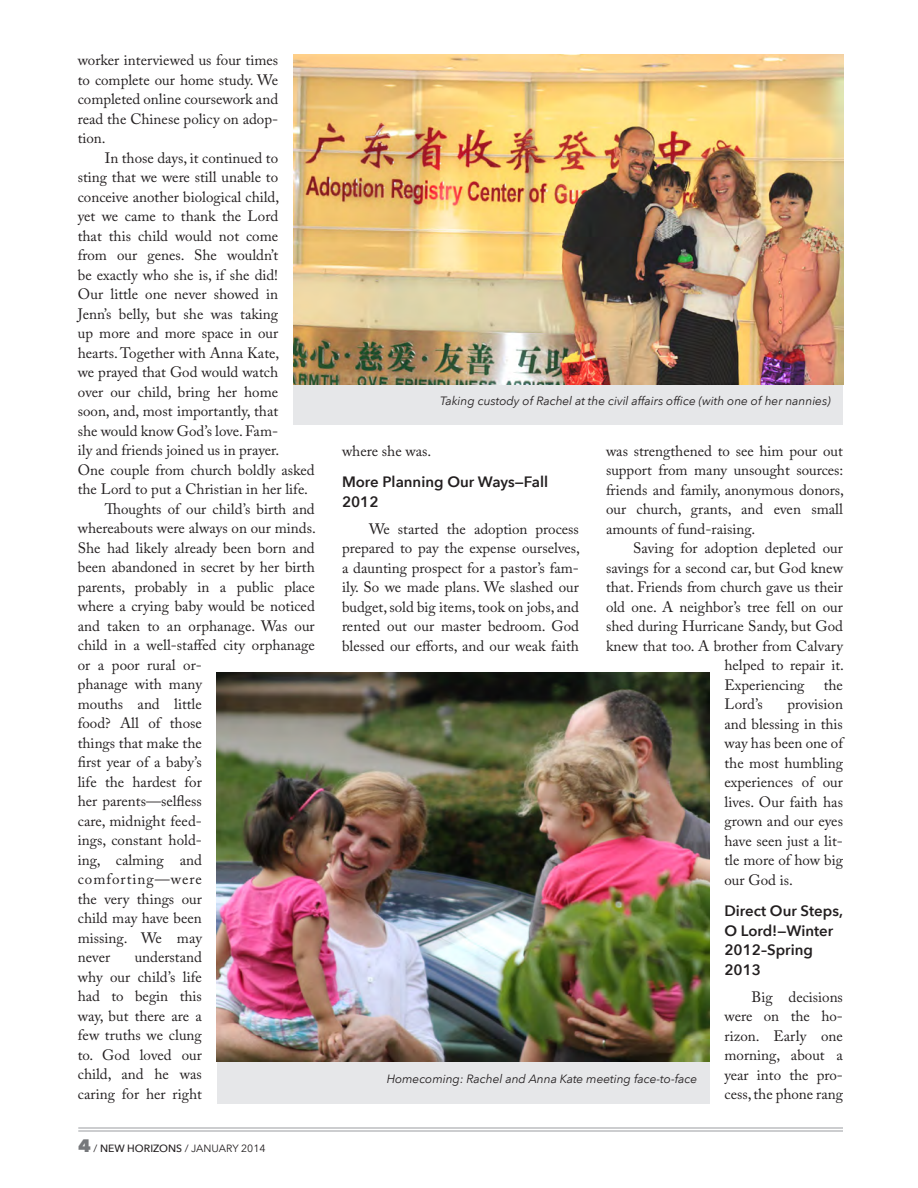
<style>
.page{position:relative;width:918px;height:1188px;background:#fff}
.page>*{position:absolute;margin:0;border:0;box-sizing:border-box;transform-origin:0 0}
.Main_text{font:15px/19.5px "Adobe Caslon Pro";color:#231f20;text-align:justify}
.Main_heading{font:600 15px/19.5px "Avenir Next";color:#231f20}
.Photo_Caption{font:italic 12px "Avenir Next";letter-spacing:-.005em;color:#231f20}
.t1{font:10.5px "Avenir Next";color:#231f20}
.s1{font-weight:800;font-size:18px;color:#76787b}
.s2{font-weight:500}
</style>
<div class="page">
<hr style="left:78px;top:1127px;width:765px;height:2px;background:#bcbdc0">
<hr style="left:78px;top:1130px;width:765px;height:2px;background:#bcbdc0">
<div style="left:293px;top:54px;width:550px;height:371px;background:#e6e7e9"></div>
<img style="left:294px;top:54px;width:549px;height:330px">
<div style="left:217px;top:672px;width:493px;height:431px;background:#e6e7e9"></div>
<img style="left:217px;top:672px;width:493px;height:390px">
<p class="Main_text" style="left:78px;top:50px;width:202px">worker interviewed us four times to complete our home study. We completed online coursework and read the Chinese policy on adop&shy;tion.</p>
<p class="Main_text" style="left:78px;top:148px;width:239px;text-align:left;text-indent:27px">In those days, it continued to<br>sting that we were still unable to conceive another biological child,<br>yet we came to thank the Lord<br>that this child would not come<br>from our genes. She wouldn’t<br>be exactly who she is, if she did!<br>Our little one never showed in<br>Jenn’s belly, but she was taking<br>up more and more space in our hearts. Together with Anna Kate,<br>we prayed that God would watch<br>over our child, bring her home<br>soon, and, most importantly, that<br>she would know God’s love. Fam-<br>ily and friends joined us in prayer.<br>One couple from church boldly asked the Lord to put a Christian in her life.</p>
<p class="Main_text" style="left:78px;top:499px;width:240px;text-align:left;text-indent:27px">Thoughts of our child’s birth and whereabouts were always on our minds.<br>She had likely already been born and been abandoned in secret by her birth parents, probably in a public place where a crying baby would be noticed and taken to an orphanage. Was our child in a well-staffed city orphanage or a poor rural or-<br>phanage with many<br>mouths and little<br>food? All of those<br>things that make the<br>first year of a baby’s<br>life the hardest for<br>her parents—selfless<br>care, midnight feed-<br>ings, constant hold-<br>ing, calming and comforting—were<br>the very things our<br>child may have been<br>missing. We may<br>never</p>
<p class="Main_text" style="left:78px;top:947px;width:126px;text-indent:57px">understand why our child’s life had to begin this way, but there are a few truths we clung to. God loved our child, and he was caring for her right</p>
<p class="t1" style="left:78px;top:1142px;width:189px"><span class="s1">4</span> / <span class="s2">NEW HORIZONS</span> / JANUARY 2014</p>
<p class="Photo_Caption" style="left:440px;top:393px;width:392px">Taking custody of Rachel at the civil affairs office (with one of her nannies)</p>
<p class="Main_text" style="left:606px;top:441px;width:240px">was strengthened to see him pour out support from many unsought sources: friends and family, anonymous donors, our church, grants, and even small amounts of fund-raising.</p>
<p class="Main_text" style="left:633px;top:538px;width:212px">Saving for adoption depleted our</p>
<p class="Main_text" style="left:606px;top:558px;width:239px">savings for a second car, but God knew</p>
<p class="Main_text" style="left:606px;top:577px;width:238px">that. Friends from church gave us their</p>
<p class="Main_text" style="left:606px;top:597px;width:238px">old one. A neighbor’s tree fell on our</p>
<p class="Main_text" style="left:606px;top:616px;width:239px">shed during Hurricane Sandy, but God</p>
<p class="Main_text" style="left:606px;top:636px;width:239px">knew that too. A brother from Calvary</p>
<p class="Main_text" style="left:725px;top:655px;width:121px">helped to repair it.</p>
<p class="Main_text" style="left:725px;top:675px;width:82px">Experiencing</p>
<p class="Main_text" style="left:824px;top:675px;width:21px">the</p>
<p class="Main_text" style="left:725px;top:694px;width:40px">Lord’s</p>
<p class="Main_text" style="left:342px;top:441px;width:91px">where she was.</p>
<p class="Main_heading" style="left:342px;top:472px;width:208px">More Planning Our Ways—Fall<br>2012</p>
<p class="Main_text" style="left:342px;top:519px;width:240px;text-indent:27px">We started the adoption process prepared to pay the expense ourselves, a daunting prospect for a pastor’s fam&shy;ily. So we made plans. We slashed our budget, sold big items, took on jobs, and rented out our master bedroom. God blessed our efforts, and our weak faith</p>
<p class="Main_text" style="left:725px;top:694px;width:120px;text-indent:63px">provision and blessing in this way has been one of the most humbling experiences of our lives. Our faith has grown and our eyes have seen just a lit&shy;tle more of how big our God is.</p>
<p class="Main_heading" style="left:725px;top:901px;width:120px">Direct Our Steps,<br>O Lord!—Winter<br>2012–Spring<br>2013</p>
<p class="Main_text" style="left:725px;top:987px;width:120px;text-indent:27px">Big decisions were on the ho&shy;rizon. Early one morning, about a year into the pro&shy;cess, the phone rang</p>
<p class="Photo_Caption" style="left:387px;top:1071px;width:312px">Homecoming: Rachel and Anna Kate meeting face-to-face</p>
</div>
